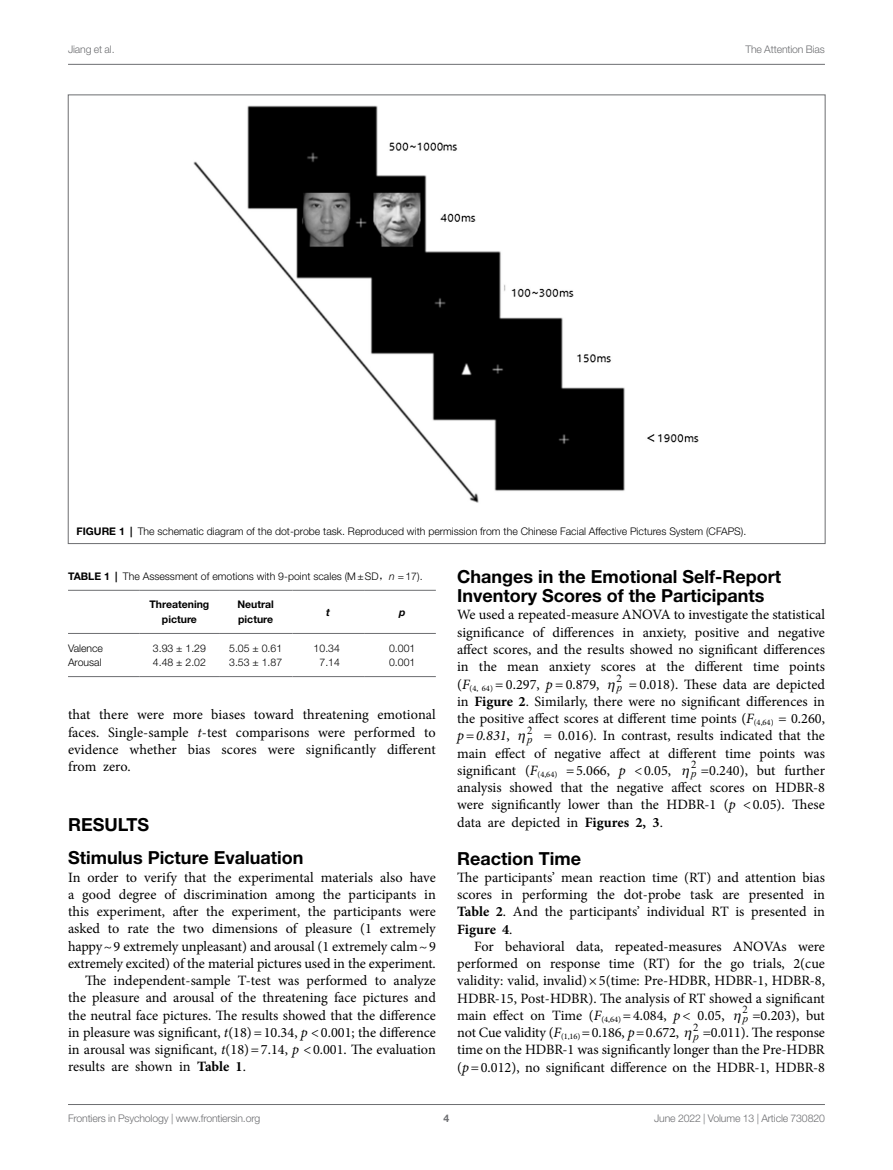
<style>
.page{position:relative;width:893px;height:1170px;background:#fff}
.page>*{position:absolute;margin:0;border:0;box-sizing:border-box;transform-origin:0 0}
.HEAD_2{font:700 18px/18.8px "Helvetica Neue LT Std";color:#000}
.HEAD_2_after_HEAD_1{font:700 18px "Helvetica Neue LT Std";color:#000}
.HEAD_1{font:700 18px "Helvetica Neue LT Std";color:#000}
.TEXT_FLUSH{font:14.25px/17.2px "Minion Pro";color:#000;text-align:justify}
.TEXT{font:14.25px/17.2px "Minion Pro";color:#000;text-align:justify}
.spi-math-img{font:italic 10.8px "Times New Roman";color:#000}
.spi-math-img-2{font:10.8px "Times New Roman";color:#000}
.FIG_LEG{font:300 10.5px "Helvetica Neue LT Std";color:#000}
.t1{font:300 10.5px "Helvetica Neue LT Std";letter-spacing:-.015em;color:#6d6e71}
.TB_TX{font:300 10.5px "Helvetica Neue LT Std";color:#000}
.TT_NO_RULE{font:300 10.5px "Helvetica Neue LT Std";color:#000}
.TB_CH{font:700 10.5px/14.2px "Helvetica Neue LT Std";color:#000;text-align:center}
.TB_CH-2{font:italic 700 10.5px "Helvetica Neue LT Std";color:#000}
.t2{font:700 10.5px "Helvetica Neue LT Std";color:#6d6e71}
.s1{font-weight:700}
.s2{font-family:"Sim Sun";font-weight:400}
.s3{font-style:italic}
</style>
<div class="page">
<hr style="left:68px;top:64px;width:757px;height:1px;background:#6d6e71">
<hr style="left:68px;top:1104px;width:757px;height:1px;background:#6d6e71">
<img style="left:193px;top:105px;width:506px;height:398px">
<hr style="left:140px;top:590px;width:79px;height:1px;background:#6d6e71">
<hr style="left:140px;top:633px;width:79px;height:1px;background:#6d6e71">
<hr style="left:219px;top:590px;width:73px;height:1px;background:#6d6e71">
<hr style="left:219px;top:633px;width:73px;height:1px;background:#6d6e71">
<hr style="left:292px;top:590px;width:72px;height:1px;background:#6d6e71">
<hr style="left:292px;top:633px;width:72px;height:1px;background:#6d6e71">
<hr style="left:364px;top:590px;width:72px;height:1px;background:#6d6e71">
<hr style="left:364px;top:633px;width:72px;height:1px;background:#6d6e71">
<hr style="left:68px;top:590px;width:72px;height:1px;background:#6d6e71">
<hr style="left:68px;top:633px;width:72px;height:1px;background:#6d6e71">
<hr style="left:68px;top:676px;width:72px;height:1px;background:#6d6e71">
<hr style="left:140px;top:676px;width:79px;height:1px;background:#6d6e71">
<hr style="left:219px;top:676px;width:73px;height:1px;background:#6d6e71">
<hr style="left:292px;top:676px;width:72px;height:1px;background:#6d6e71">
<hr style="left:364px;top:676px;width:72px;height:1px;background:#6d6e71">
<p class="t1" style="left:68px;top:42px;width:48px">Jiang et al.</p>
<p class="t1" style="left:745px;top:42px;width:81px">The Attention Bias</p>
<p class="FIG_LEG" style="left:77px;top:525px;width:671px"><span class="s1">FIGURE 1 |</span> The schematic diagram of the dot-probe task. Reproduced with permission from the Chinese Facial Affective Pictures System (CFAPS).</p>
<p class="TT_NO_RULE" style="left:68px;top:569px;width:356px"><span class="s1">TABLE 1 |</span> The Assessment of emotions with 9-point scales (M±SD<span class="s2">，</span><span class="s3">n</span> =17).</p>
<p class="TB_CH" style="left:149px;top:597px;width:61px">Threatening picture</p>
<p class="TB_CH" style="left:237px;top:597px;width:38px;text-align:left">Neutral picture</p>
<p class="TB_CH-2" style="left:326px;top:605px;width:5px">t</p>
<p class="TB_CH-2" style="left:399px;top:605px;width:8px">p</p>
<p class="TB_TX" style="left:68px;top:641px;width:37px">Valence</p>
<p class="TB_TX" style="left:153px;top:641px;width:55px">3.93 ± 1.29</p>
<p class="TB_TX" style="left:229px;top:641px;width:55px">5.05 ± 0.61</p>
<p class="TB_TX" style="left:314px;top:641px;width:28px">10.34</p>
<p class="TB_TX" style="left:389px;top:641px;width:28px">0.001</p>
<p class="TB_TX" style="left:68px;top:655px;width:35px">Arousal</p>
<p class="TB_TX" style="left:153px;top:655px;width:55px">4.48 ± 2.02</p>
<p class="TB_TX" style="left:229px;top:655px;width:55px">3.53 ± 1.87</p>
<p class="TB_TX" style="left:319px;top:655px;width:22px">7.14</p>
<p class="TB_TX" style="left:389px;top:655px;width:28px">0.001</p>
<p class="HEAD_2" style="left:457px;top:567px;width:325px">Changes in the Emotional Self-Report<br>Inventory Scores of the Participants</p>
<p class="TEXT_FLUSH" style="left:457px;top:606px;width:369px">We used a repeated-measure ANOVA to investigate the statistical significance of differences in anxiety, positive and negative affect scores, and the results showed no significant differences in the mean anxiety scores at the different time points (<span class="s3">F</span><sub>(4,</sub> <sub>64)</sub> = 0.297, <span class="s3">p</span> = 0.879,</p>
<p class="spi-math-img-2" style="left:617px;top:670px;width:7px">2</p>
<p class="TEXT_FLUSH" style="left:457px;top:675px;width:369px;text-indent:172px">= 0.018). These data are depicted in <span class="s1">Figure 2</span>. Similarly, there were no significant differences in the positive affect scores at different time points (<span class="s3">F</span><sub>(4,64)</sub> <span class="s3">=</span> 0.260, <span class="s3">p=0.831</span>,</p>
<p class="spi-math-img" style="left:617px;top:679px;width:7px">p</p>
<p class="TEXT" style="left:68px;top:706px;width:369px">that there were more biases toward threatening emotional faces. Single-sample <span class="s3">t</span>-test comparisons were performed to evidence whether bias scores were significantly different from zero.</p>
<p class="spi-math-img-2" style="left:527px;top:722px;width:7px">2</p>
<p class="TEXT_FLUSH" style="left:457px;top:727px;width:369px;text-indent:86px"><span class="s3">=</span> 0.016). In contrast, results indicated that the main effect of negative affect at different time points was significant (<span class="s3">F</span><sub>(4,64)</sub> =5.066, <span class="s3">p</span> &lt;0.05,</p>
<p class="spi-math-img" style="left:527px;top:731px;width:7px">p</p>
<p class="spi-math-img-2" style="left:691px;top:757px;width:7px">2</p>
<p class="TEXT_FLUSH" style="left:457px;top:761px;width:369px;text-indent:244px">=0.240), but further analysis showed that the negative affect scores on HDBR-8 were significantly lower than the HDBR-1 (<span class="s3">p</span> &lt;0.05). These data are depicted in <span class="s1">Figures 2, 3</span>.</p>
<p class="HEAD_2" style="left:457px;top:848px;width:125px">Reaction Time</p>
<p class="TEXT_FLUSH" style="left:457px;top:868px;width:369px">The participants’ mean reaction time (RT) and attention bias scores in performing the dot-probe task are presented in <span class="s1">Table 2</span>. And the participants’ individual RT is presented in <span class="s1">Figure 4</span>.</p>
<p class="TEXT" style="left:457px;top:937px;width:369px;text-indent:17px">For behavioral data, repeated-measures ANOVAs were performed on response time (RT) for the go trials, 2(cue validity: valid, invalid)×5(time: Pre-HDBR, HDBR-1, HDBR-8, HDBR-15, Post-HDBR). The analysis of RT showed a significant main effect on Time (<span class="s3">F</span><sub>(4,64)</sub> =4.084, <span class="s3">p&lt;</span> 0.05,</p>
<p class="spi-math-img" style="left:691px;top:766px;width:7px">p</p>
<p class="HEAD_1" style="left:68px;top:813px;width:83px">RESULTS</p>
<p class="HEAD_2_after_HEAD_1" style="left:68px;top:846px;width:237px">Stimulus Picture Evaluation</p>
<p class="TEXT_FLUSH" style="left:68px;top:868px;width:369px">In order to verify that the experimental materials also have a good degree of discrimination among the participants in this experiment, after the experiment, the participants were asked to rate the two dimensions of pleasure (1 extremely happy~9 extremely unpleasant) and arousal (1 extremely calm~9 extremely excited) of the material pictures used in the experiment.</p>
<p class="TEXT" style="left:68px;top:971px;width:369px;text-indent:17px">The independent-sample T-test was performed to analyze the pleasure and arousal of the threatening face pictures and the neutral face pictures. The results showed that the difference in pleasure was significant, <span class="s3">t</span>(18)=10.34, <span class="s3">p</span> &lt;0.001; the difference in arousal was significant, <span class="s3">t</span>(18)=7.14, <span class="s3">p</span> &lt;0.001. The evaluation results are shown in <span class="s1">Table 1</span>.</p>
<p class="spi-math-img-2" style="left:742px;top:1002px;width:7px">2</p>
<p class="TEXT" style="left:752px;top:1006px;width:74px">=0.203), but</p>
<p class="spi-math-img" style="left:743px;top:1011px;width:7px">p</p>
<p class="spi-math-img-2" style="left:693px;top:1019px;width:7px">2</p>
<p class="TEXT" style="left:457px;top:1023px;width:369px;text-indent:246px">=0.011). The response time on the HDBR-1 was significantly longer than the Pre-HDBR (<span class="s3">p</span>=0.012), no significant difference on the HDBR-1, HDBR-8</p>
<p class="TEXT" style="left:457px;top:1023px;width:223px">not Cue validity (<span class="s3">F</span><sub>(1,16)</sub> =0.186, <span class="s3">p</span>=0.672,</p>
<p class="spi-math-img" style="left:693px;top:1028px;width:7px">p</p>
<p class="t1" style="left:68px;top:1111px;width:194px">Frontiers in Psychology | www.frontiersin.org</p>
<p class="t2" style="left:444px;top:1111px;width:7px">4</p>
<p class="t1" style="left:654px;top:1111px;width:172px">June 2022 | Volume 13 | Article 730820</p>
</div>
